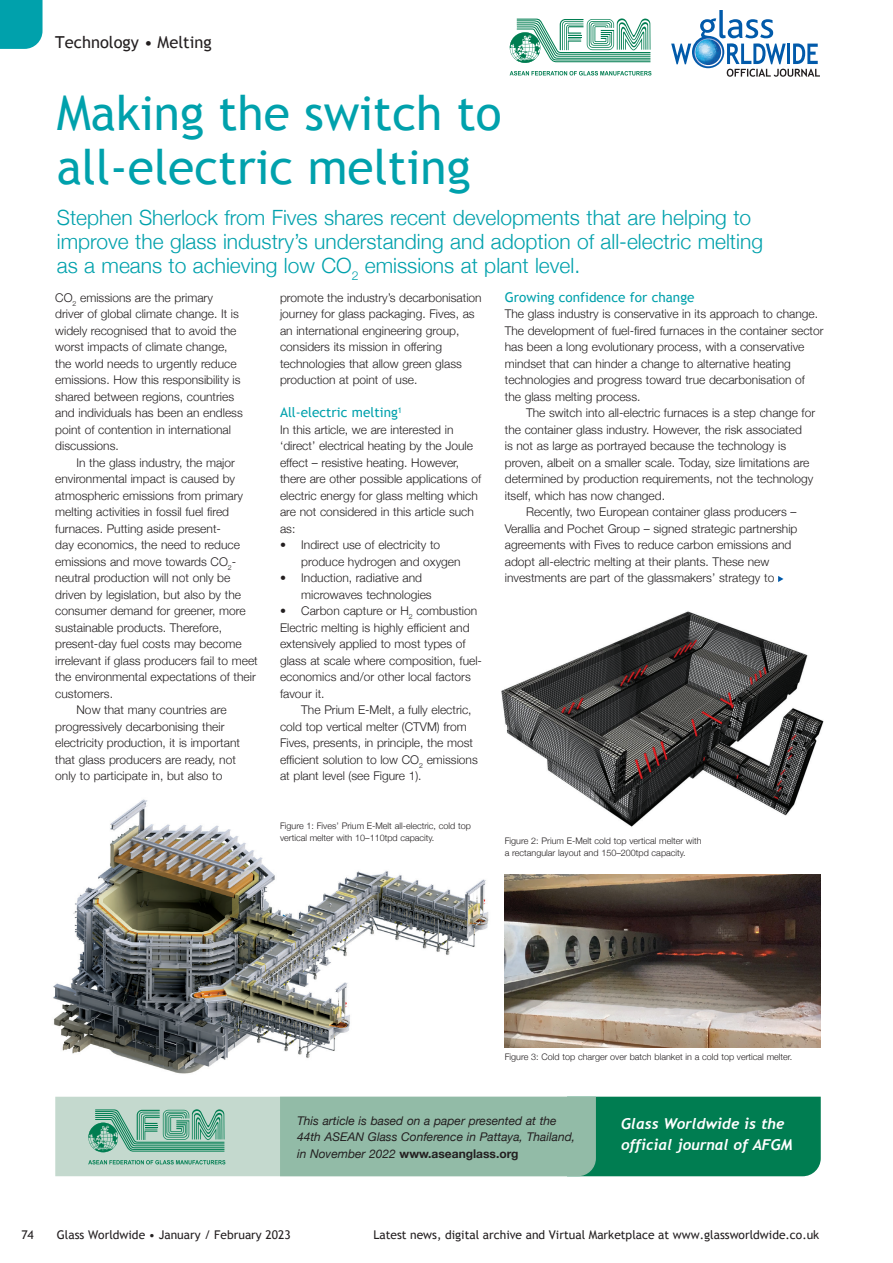
<style>
.page{position:relative;width:893px;height:1263px;background:#fff}
.page>*{position:absolute;margin:0;border:0;box-sizing:border-box;transform-origin:0 0}
.t1{font:48px/54px "Trebuchet MS";color:#00a1ac}
.t2{font:300 21px/24px "Helvetica Neue";color:#00a1ac}
.t3{font:16.5px "Trebuchet MS";color:#231f20}
.t4{font:italic 700 15px/21px "Trebuchet";color:#fff}
.t5{font:13.5px "Trebuchet MS";color:#00a1ac}
.t6{font:300 12px/16.5px "Helvetica Neue";color:#231f20}
.t7{font:italic 12px/16.5px "Helvetica Neue";color:#231f20}
.t8{font:12px "Trebuchet MS";color:#231f20}
.t9{font:300 9px/12px "Helvetica Neue";color:#231f20}
.s1{font-weight:700;font-style:normal}
</style>
<div class="page">
<svg style="left:510px;top:18px;width:140px;height:45px"></svg>
<svg style="left:510px;top:71px;width:141px;height:5px"></svg>
<svg style="left:671px;top:10px;width:149px;height:67px"></svg>
<img style="left:501px;top:611px;width:323px;height:216px">
<img style="left:53px;top:777px;width:470px;height:297px">
<svg style="left:0;top:0;width:43px;height:49px;background:#0ba5af"></svg>
<img style="left:505px;top:874px;width:316px;height:173px">
<div style="left:55px;top:1097px;width:225px;height:79px;background:#c4d9ce"></div>
<svg style="left:280px;top:1097px;width:541px;height:79px;background:#55a183"></svg>
<svg style="left:88px;top:1107px;width:136px;height:45px;background:#7db7a1"></svg>
<svg style="left:88px;top:1160px;width:137px;height:4px"></svg>
<svg style="left:778px;top:576px;width:5px;height:6px"></svg>
<h3 class="t3" style="left:55px;top:32px;width:158px">Technology • Melting</h3>
<h1 class="t1" style="left:57px;top:87px;width:446px">Making the switch to all-electric melting</h1>
<h2 class="t2" style="left:57px;top:204px;width:708px">Stephen Sherlock from Fives shares recent developments that are helping to improve the glass industry’s understanding and adoption of all-electric melting as a means to achieving low CO<sub>2</sub> emissions at plant level.</h2>
<p class="t6" style="left:55px;top:288px;width:189px">CO<sub>2</sub> emissions are the primary driver of global climate change. It is widely recognised that to avoid the worst impacts of climate change, the world needs to urgently reduce emissions. How this responsibility is shared between regions, countries and individuals has been an endless point of contention in international discussions.</p>
<p class="t6" style="left:77px;top:453px;width:160px">In the glass industry, the major</p>
<p class="t6" style="left:55px;top:470px;width:181px">environmental impact is caused by</p>
<p class="t6" style="left:55px;top:486px;width:189px">atmospheric emissions from primary</p>
<p class="t6" style="left:55px;top:503px;width:175px">melting activities in fossil fuel fired</p>
<p class="t6" style="left:55px;top:519px;width:167px">furnaces. Putting aside present-</p>
<p class="t6" style="left:55px;top:536px;width:186px">day economics, the need to reduce</p>
<p class="t6" style="left:55px;top:552px;width:183px">emissions and move towards CO<sub>2</sub>-</p>
<p class="t6" style="left:55px;top:569px;width:177px">neutral production will not only be</p>
<p class="t6" style="left:55px;top:585px;width:187px">driven by legislation, but also by the</p>
<p class="t6" style="left:55px;top:602px;width:192px">consumer demand for greener, more</p>
<p class="t6" style="left:55px;top:618px;width:168px">sustainable products. Therefore,</p>
<p class="t6" style="left:55px;top:635px;width:188px">present-day fuel costs may become</p>
<p class="t6" style="left:55px;top:651px;width:204px">irrelevant if glass producers fail to meet</p>
<p class="t6" style="left:55px;top:668px;width:202px">the environmental expectations of their</p>
<p class="t6" style="left:55px;top:684px;width:59px">customers.</p>
<p class="t6" style="left:77px;top:701px;width:152px">Now that many countries are</p>
<p class="t6" style="left:55px;top:717px;width:171px">progressively decarbonising their</p>
<p class="t6" style="left:55px;top:734px;width:186px">electricity production, it is important</p>
<p class="t6" style="left:55px;top:750px;width:182px">that glass producers are ready, not</p>
<p class="t6" style="left:55px;top:767px;width:169px">only to participate in, but also to</p>
<p class="t6" style="left:280px;top:288px;width:203px">promote the industry’s decarbonisation journey for glass packaging. Fives, as an international engineering group, considers its mission in offering technologies that allow green glass production at point of use.</p>
<p class="t5" style="left:280px;top:404px;width:123px">All-electric melting<sup>1</sup></p>
<p class="t6" style="left:280px;top:420px;width:203px">In this article, we are interested in ‘direct’ electrical heating by the Joule effect – resistive heating. However, there are other possible applications of electric energy for glass melting which are not considered in this article such as:</p>
<p class="t6" style="left:301px;top:536px;width:161px;text-indent:-21px">• Indirect use of electricity to produce hydrogen and oxygen</p>
<p class="t6" style="left:301px;top:569px;width:132px;text-indent:-21px">• Induction, radiative and microwaves technologies</p>
<p class="t6" style="left:280px;top:602px;width:203px">• Carbon capture or H<sub>2</sub> combustion Electric melting is highly efficient and extensively applied to most types of glass at scale where composition, fuel&shy;economics and/or other local factors favour it.</p>
<p class="t6" style="left:280px;top:701px;width:199px;text-indent:21px">The Prium E-Melt, a fully electric, cold top vertical melter (CTVM) from Fives, presents, in principle, the most efficient solution to low CO<sub>2</sub> emissions at plant level (see Figure 1).</p>
<p class="t9" style="left:280px;top:819px;width:192px">Figure 1: Fives’ Prium E-Melt all-electric, cold top vertical melter with 10–110tpd capacity.</p>
<p class="t5" style="left:505px;top:289px;width:191px">Growing confidence for change</p>
<p class="t6" style="left:505px;top:305px;width:320px">The glass industry is conservative in its approach to change.<br>The development of fuel-fired furnaces in the container sector has been a long evolutionary process, with a conservative mindset that can hinder a change to alternative heating technologies and progress toward true decarbonisation of the glass melting process.</p>
<p class="t6" style="left:526px;top:404px;width:291px">The switch into all-electric furnaces is a step change for</p>
<p class="t6" style="left:505px;top:420px;width:299px">the container glass industry. However, the risk associated</p>
<p class="t6" style="left:505px;top:437px;width:283px">is not as large as portrayed because the technology is</p>
<p class="t6" style="left:505px;top:453px;width:306px">proven, albeit on a smaller scale. Today, size limitations are</p>
<p class="t6" style="left:505px;top:470px;width:310px">determined by production requirements, not the technology</p>
<p class="t6" style="left:505px;top:486px;width:162px">itself, which has now changed.</p>
<p class="t6" style="left:526px;top:503px;width:272px">Recently, two European container glass producers –</p>
<p class="t6" style="left:505px;top:519px;width:294px">Verallia and Pochet Group – signed strategic partnership</p>
<p class="t6" style="left:505px;top:536px;width:288px">agreements with Fives to reduce carbon emissions and</p>
<p class="t6" style="left:505px;top:552px;width:266px">adopt all-electric melting at their plants. These new</p>
<p class="t6" style="left:505px;top:569px;width:271px">investments are part of the glassmakers’ strategy to</p>
<p class="t9" style="left:505px;top:834px;width:198px">Figure 2: Prium E-Melt cold top vertical melter with a rectangular layout and 150–200tpd capacity.</p>
<p class="t9" style="left:505px;top:1050px;width:289px">Figure 3: Cold top charger over batch blanket in a cold top vertical melter.</p>
<p class="t7" style="left:297px;top:1113px;width:280px">This article is based on a paper presented at the<br>44th ASEAN Glass Conference in Pattaya, Thailand, in November 2022 <span class="s1">www.aseanglass.org</span></p>
<p class="t4" style="left:621px;top:1113px;width:173px">Glass Worldwide is the official journal of AFGM</p>
<p class="t8" style="left:21px;top:1228px;width:14px">74</p>
<p class="t8" style="left:57px;top:1228px;width:235px">Glass Worldwide • January / February 2023</p>
<p class="t8" style="left:373px;top:1228px;width:447px">Latest news, digital archive and Virtual Marketplace at www.glassworldwide.co.uk</p>
</div>
